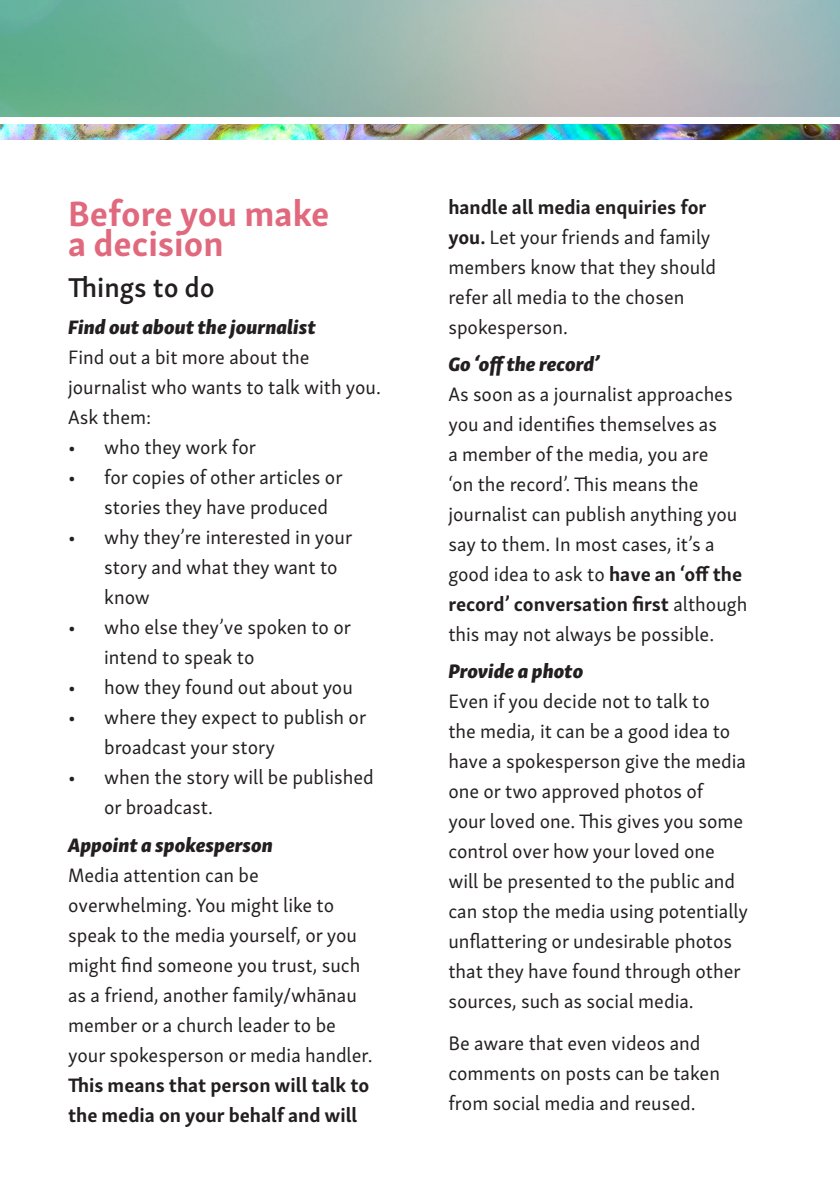
<style>
.page{position:relative;width:840px;height:1191px;background:#fff}
.page>*{position:absolute;margin:0;border:0;box-sizing:border-box;transform-origin:0 0}
.t1{font:700 36px/30px "Skolar Sans Latn";color:#e1697e}
.t2{font:600 28px "Skolar Sans Latn";color:#231f20}
.body_text{font:20px/30px "Skolar Sans Latn";color:#231f20}
.t3{font:20px "Skolar Sans Latn Eb It";color:#231f20}
.s1{font-weight:700}
</style>
<div class="page">
<img style="left:0;top:0;width:839px;height:117px">
<img style="left:0;top:125px;width:839px;height:14px">
<svg style="left:839px;top:125px;width:1px;height:14px"></svg>
<h2 class="t1" style="left:68px;top:195px;width:263px">Before you make a decision</h2>
<h3 class="t2" style="left:68px;top:265px;width:148px">Things to do</h3>
<h4 class="t3" style="left:68px;top:310px;width:249px">Find out about the journalist</h4>
<p class="body_text" style="left:68px;top:341px;width:314px">Find out a bit more about the journalist who wants to talk with you.<br>Ask them:</p>
<p class="body_text" style="left:68px;top:431px;width:189px">• who they work for</p>
<p class="body_text" style="left:104px;top:461px;width:240px;text-indent:-36px">• for copies of other articles or stories they have produced</p>
<p class="body_text" style="left:104px;top:521px;width:249px;text-indent:-36px">• why they’re interested in your story and what they want to know</p>
<p class="body_text" style="left:104px;top:611px;width:248px;text-indent:-36px">• who else they’ve spoken to or intend to speak to</p>
<p class="body_text" style="left:68px;top:671px;width:286px">• how they found out about you</p>
<p class="body_text" style="left:104px;top:701px;width:263px;text-indent:-36px">• where they expect to publish or broadcast your story</p>
<p class="body_text" style="left:104px;top:761px;width:271px;text-indent:-36px">• when the story will be published or broadcast.</p>
<h4 class="t3" style="left:68px;top:828px;width:206px">Appoint a spokesperson</h4>
<p class="body_text" style="left:68px;top:858px;width:306px">Media attention can be overwhelming. You might like to speak to the media yourself, or you might find someone you trust, such as a friend, another family/whānau member or a church leader to be your spokesperson or media handler.<br><span class="s1">This means that person will talk to the media on your behalf and will</span></p>
<p class="body_text" style="left:448px;top:190px;width:269px"><span class="s1">handle all media enquiries for you.</span> Let your friends and family members know that they should refer all media to the chosen spokesperson.</p>
<h4 class="t3" style="left:448px;top:347px;width:153px">Go ‘off the record’</h4>
<p class="body_text" style="left:448px;top:377px;width:300px">As soon as a journalist approaches you and identifies themselves as<br>a member of the media, you are<br>‘on the record’. This means the journalist can publish anything you say to them. In most cases, it’s a good idea to ask to <span class="s1">have an ‘off the record’ conversation first</span> although this may not always be possible.</p>
<h4 class="t3" style="left:448px;top:654px;width:136px">Provide a photo</h4>
<p class="body_text" style="left:448px;top:685px;width:301px">Even if you decide not to talk to<br>the media, it can be a good idea to have a spokesperson give the media one or two approved photos of<br>your loved one. This gives you some control over how your loved one will be presented to the public and can stop the media using potentially unflattering or undesirable photos that they have found through other sources, such as social media.</p>
<p class="body_text" style="left:448px;top:1026px;width:273px">Be aware that even videos and comments on posts can be taken from social media and reused.</p>
</div>
